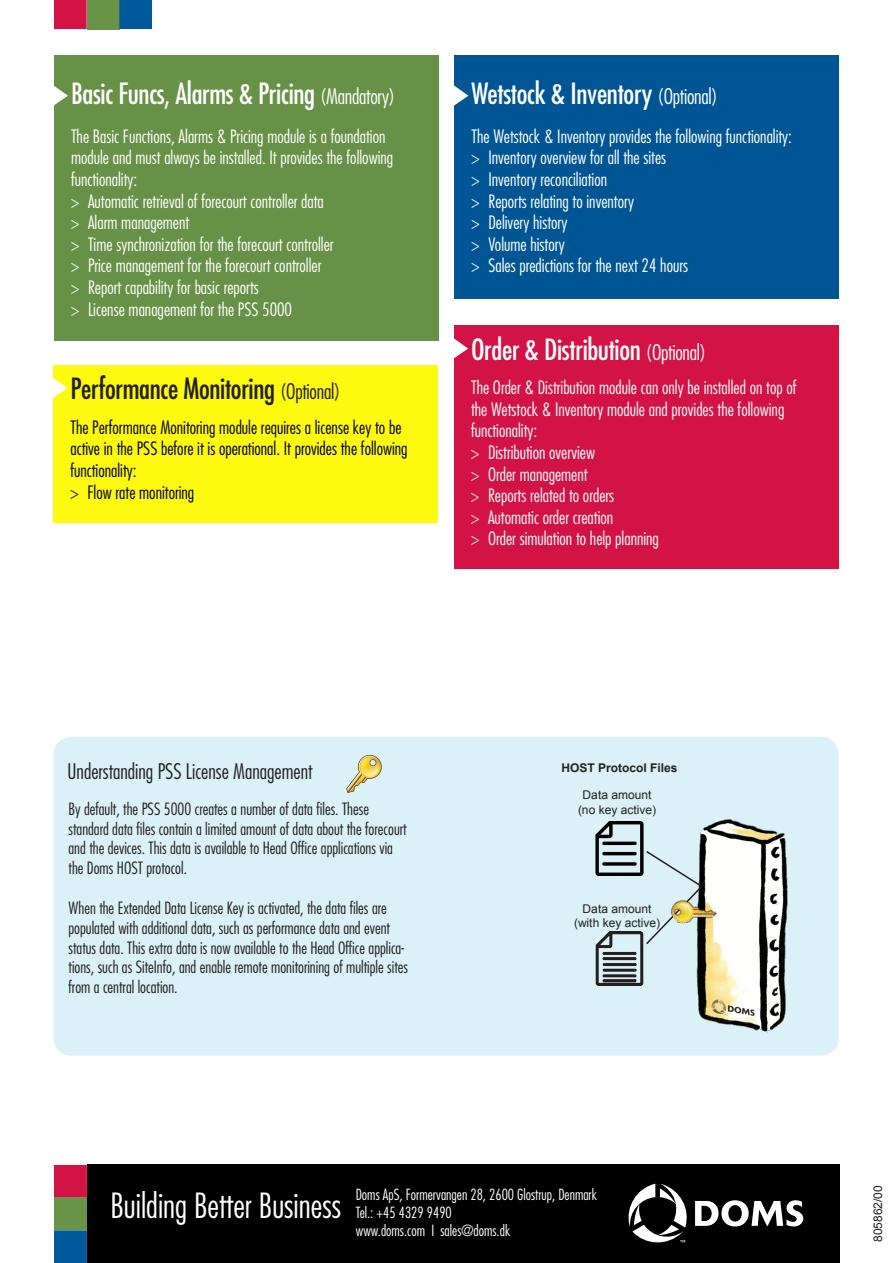
<style>
.page{position:relative;width:893px;height:1263px;background:#fff}
.page>*{position:absolute;margin:0;border:0;box-sizing:border-box;transform-origin:0 0}
.Page_intro_para{font:300 condensed 33.75px "Futura Std";color:#fff}
.Broc_Box_Heading{font:condensed 28.5px "Futura Std";letter-spacing:-.01em;color:#fff}
.Broc_Box_Heading-2{font:condensed 28.5px "Futura Std";letter-spacing:-.01em;color:#231f20}
.Broc_MainBody_Text_w{font:300 condensed 21px "Futura Std";color:#231f20}
.Broc_Box_BodyText{font:300 condensed 18px/21.6px "Futura Std";color:#fff}
.Broc_Box_BodyText-2{font:300 condensed 18px/21.6px "Futura Std";color:#000105}
.Broc_MainBody_Text_w-2{font:300 condensed 16.5px/19.8px "Futura Std";color:#231f20}
.t1{font:300 condensed 15px "Futura Std";color:#fff}
.Broc_MainBody_Text_w-3{font:12px/14.4px "Arial";color:#231f20;text-align:center}
.Broc_MainBody_Text_w-4{font:700 12px "Arial";color:#231f20}
.s1{font-weight:300;font-size:21px}
</style>
<div class="page">
<div style="left:54px;top:737px;width:785px;height:319px;background:#daf1f7;border-radius:18px"></div>
<img style="left:696px;top:819px;width:92px;height:214px">
<img style="left:346px;top:756px;width:36px;height:37px">
<img style="left:595px;top:821px;width:49px;height:55px">
<img style="left:595px;top:931px;width:49px;height:55px">
<svg style="left:646px;top:849px;width:58px;height:97px"></svg>
<img style="left:669px;top:896px;width:48px;height:27px">
<div style="left:54px;top:1165px;width:33px;height:32px;background:#d31245"></div>
<div style="left:54px;top:1197px;width:33px;height:33px;background:#699347"></div>
<div style="left:54px;top:1230px;width:33px;height:33px;background:#00599b"></div>
<div style="left:87px;top:1165px;width:752px;height:98px;background:#000"></div>
<svg style="left:628px;top:1184px;width:175px;height:59px"></svg>
<div style="left:54px;top:0;width:33px;height:29px;background:#d31245"></div>
<div style="left:87px;top:0;width:32px;height:29px;background:#699347"></div>
<div style="left:119px;top:0;width:33px;height:29px;background:#00599b"></div>
<div style="left:455px;top:55px;width:384px;height:244px;background:#005695"></div>
<svg style="left:454px;top:81px;width:16px;height:28px"></svg>
<div style="left:54px;top:55px;width:384px;height:286px;background:#679146"></div>
<svg style="left:54px;top:81px;width:15px;height:28px"></svg>
<div style="left:454px;top:325px;width:385px;height:244px;background:#d31245"></div>
<svg style="left:454px;top:333px;width:15px;height:29px"></svg>
<div style="left:54px;top:365px;width:384px;height:158px;background:#fdf90f"></div>
<svg style="left:53px;top:373px;width:16px;height:29px"></svg>
<p class="Broc_Box_Heading" style="left:71px;top:76px;width:326px">Basic Funcs, Alarms &amp; Pricing <span class="s1">(Mandatory)</span></p>
<p class="Broc_Box_BodyText" style="left:71px;top:125px;width:324px">The Basic Functions, Alarms &amp; Pricing module is a foundation module and must always be installed. It provides the following functionality:</p>
<p class="Broc_Box_BodyText" style="left:71px;top:190px;width:254px">&gt; Automatic retrieval of forecourt controller data</p>
<p class="Broc_Box_BodyText" style="left:71px;top:212px;width:120px">&gt; Alarm management</p>
<p class="Broc_Box_BodyText" style="left:71px;top:233px;width:264px">&gt; Time synchronization for the forecourt controller</p>
<p class="Broc_Box_BodyText" style="left:71px;top:255px;width:252px">&gt; Price management for the forecourt controller</p>
<p class="Broc_Box_BodyText" style="left:71px;top:277px;width:189px">&gt; Report capability for basic reports</p>
<p class="Broc_Box_BodyText" style="left:71px;top:298px;width:223px">&gt; License management for the PSS 5000</p>
<p class="Broc_Box_Heading-2" style="left:70px;top:371px;width:271px">Performance Monitoring <span class="s1">(Optional)</span></p>
<p class="Broc_Box_BodyText-2" style="left:70px;top:416px;width:339px">The Performance Monitoring module requires a license key to be active in the PSS before it is operational. It provides the following functionality:</p>
<p class="Broc_Box_BodyText-2" style="left:70px;top:481px;width:125px">&gt; Flow rate monitoring</p>
<p class="Broc_Box_Heading" style="left:471px;top:76px;width:248px">Wetstock &amp; Inventory <span class="s1">(Optional)</span></p>
<p class="Broc_Box_BodyText" style="left:471px;top:125px;width:322px">The Wetstock &amp; Inventory provides the following functionality:</p>
<p class="Broc_Box_BodyText" style="left:471px;top:147px;width:196px">&gt; Inventory overview for all the sites</p>
<p class="Broc_Box_BodyText" style="left:471px;top:169px;width:137px">&gt; Inventory reconciliation</p>
<p class="Broc_Box_BodyText" style="left:471px;top:190px;width:164px">&gt; Reports relating to inventory</p>
<p class="Broc_Box_BodyText" style="left:471px;top:212px;width:98px">&gt; Delivery history</p>
<p class="Broc_Box_BodyText" style="left:471px;top:233px;width:95px">&gt; Volume history</p>
<p class="Broc_Box_BodyText" style="left:471px;top:255px;width:218px">&gt; Sales predictions for the next 24 hours</p>
<p class="Broc_Box_Heading" style="left:471px;top:332px;width:237px">Order &amp; Distribution <span class="s1">(Optional)</span></p>
<p class="Broc_Box_BodyText" style="left:471px;top:377px;width:327px">The Order &amp; Distribution module can only be installed on top of the Wetstock &amp; Inventory module and provides the following functionality:</p>
<p class="Broc_Box_BodyText" style="left:471px;top:441px;width:126px">&gt; Distribution overview</p>
<p class="Broc_Box_BodyText" style="left:471px;top:463px;width:118px">&gt; Order management</p>
<p class="Broc_Box_BodyText" style="left:471px;top:485px;width:145px">&gt; Reports related to orders</p>
<p class="Broc_Box_BodyText" style="left:471px;top:506px;width:144px">&gt; Automatic order creation</p>
<p class="Broc_Box_BodyText" style="left:471px;top:528px;width:189px">&gt; Order simulation to help planning</p>
<p class="Broc_MainBody_Text_w" style="left:68px;top:759px;width:247px">Understanding PSS License Management</p>
<p class="Broc_MainBody_Text_w-2" style="left:69px;top:799px;width:340px">By default, the PSS 5000 creates a number of data files. These standard data files contain a limited amount of data about the forecourt and the devices. This data is available to Head Office applications via the Doms HOST protocol.</p>
<p class="Broc_MainBody_Text_w-2" style="left:69px;top:898px;width:341px">When the Extended Data License Key is activated, the data files are populated with additional data, such as performance data and event status data. This extra data is now available to the Head Office applica&shy;tions, such as SiteInfo, and enable remote monitorining of multiple sites from a central location.</p>
<p class="Broc_MainBody_Text_w-4" style="left:561px;top:759px;width:118px">HOST Protocol Files</p>
<p class="Broc_MainBody_Text_w-3" style="left:578px;top:788px;width:80px">Data amount (no key active)</p>
<p class="Broc_MainBody_Text_w-3" style="left:574px;top:901px;width:88px">Data amount (with key active)</p>
<p class="Page_intro_para" style="left:111px;top:1185px;width:232px">Building Better Business</p>
<p class="t1" style="left:356px;top:1185px;width:243px">Doms ApS, Formervangen 28, 2600 Glostrup, Denmark</p>
<p class="t1" style="left:356px;top:1203px;width:98px">Tel.: +45 4329 9490</p>
<p class="t1" style="left:356px;top:1221px;width:156px">www.doms.com I sales@doms.dk</p>
<p class="Broc_MainBody_Text_w-3" style="left:871px;top:1242px;width:58px;rotate:-90deg">805862/00</p>
</div>
